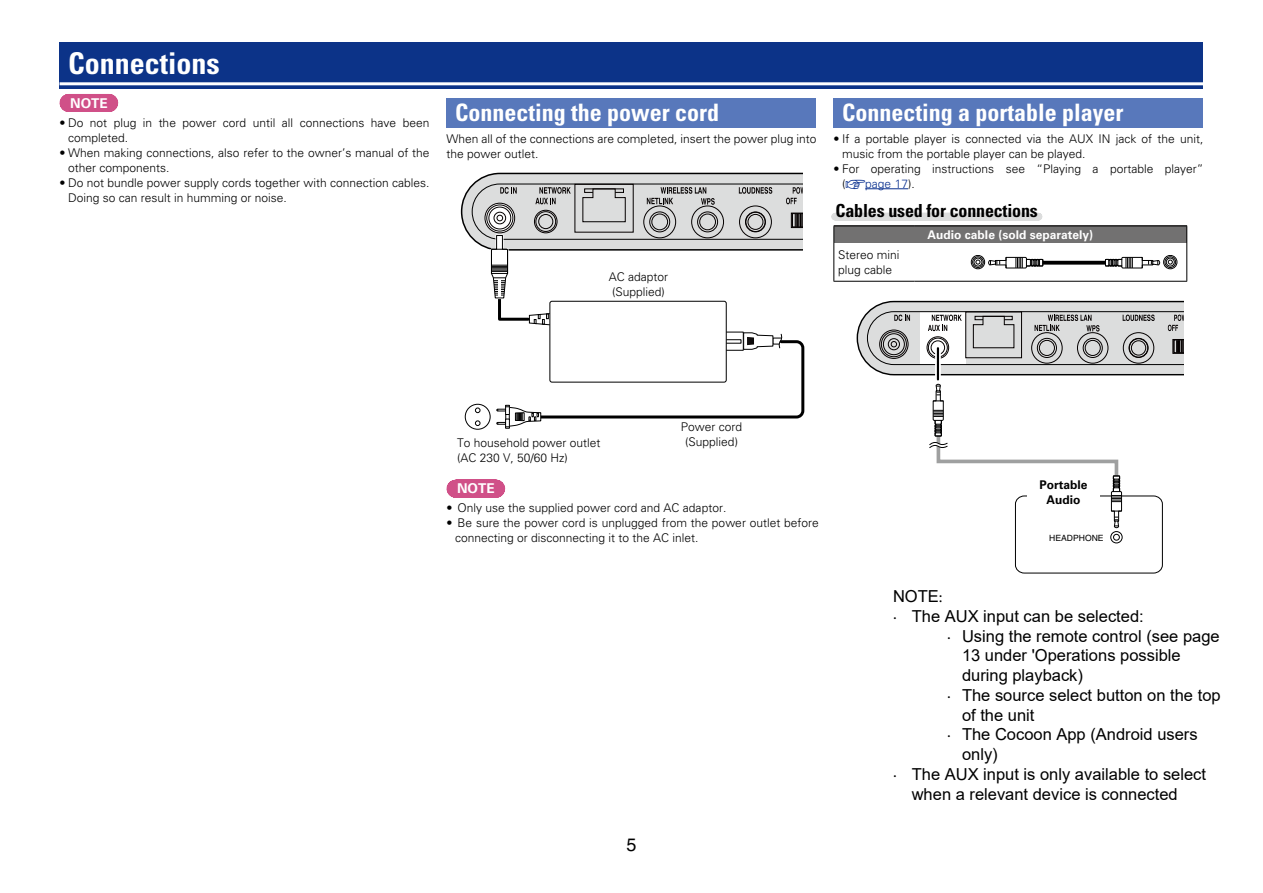
<style>
.page{position:relative;width:1263px;height:893px;background:#fff}
.page>*{position:absolute;margin:0;border:0;box-sizing:border-box;transform-origin:0 0}
.t1{font:700 condensed 30px "Univers LT Std";color:#fff}
.t2{font:700 condensed 24px "Univers LT Std";color:#fff}
.t3{font:700 condensed 18px "Univers LT Std";letter-spacing:-.01em;color:#000}
.t4{font:18px "Helvetica LT Std";color:#000}
.t5{font:16.5px "Arial";color:#000}
.t6{font:700 13.5px "Univers LT Std";color:#fff}
.t7{font:300 12px/15px "Univers LT Std";color:#000}
.t8{font:700 12px "Univers LT Std";color:#fff}
.t9{font:700 12px/15px "Univers LT Std";color:#000;text-align:center}
.t10{font:8.55px "Helvetica LT Std";color:#000}
.s1{font-family:"Marks For Denon";font-weight:400;color:#0b3190}
.s2{color:#0b3190}
.s3{font-family:"Minion Pro"}
</style>
<div class="page">
<svg style="left:69px;top:94px;width:40px;height:18px"></svg>
<div style="left:60px;top:43px;width:1143px;height:46px;background:#0c3388"></div>
<hr style="left:60px;top:82px;width:1143px;height:3px;background:#fff">
<svg style="left:455px;top:480px;width:41px;height:18px"></svg>
<div style="left:446px;top:98px;width:370px;height:30px;background:#5878bb"></div>
<div style="left:465px;top:404px;width:26px;height:26px;border:1px solid #000;border-radius:50%"></div>
<div style="left:505px;top:419px;width:5px;height:10px;border:1px solid #000"></div>
<svg style="left:461px;top:173px;width:344px;height:255px"></svg>
<hr style="left:865px;top:188px;width:43px;height:1px;background:#0b3190">
<svg style="left:835px;top:213px;width:203px;height:7px"></svg>
<div style="left:833px;top:98px;width:370px;height:30px;background:#5878bb"></div>
<div style="left:834px;top:226px;width:353px;height:17px;background:#727171"></div>
<svg style="left:1186px;top:227px;width:1px;height:16px"></svg>
<svg style="left:833px;top:227px;width:1px;height:16px"></svg>
<hr style="left:833px;top:243px;width:1px;height:38px;background:#000">
<hr style="left:1186px;top:243px;width:1px;height:38px;background:#000">
<hr style="left:833px;top:281px;width:82px;height:1px;background:#000">
<hr style="left:915px;top:281px;width:272px;height:1px;background:#000">
<hr style="left:833px;top:226px;width:82px;height:1px;background:#000">
<hr style="left:915px;top:226px;width:272px;height:1px;background:#000">
<div style="left:971px;top:255px;width:14px;height:14px;border:1px solid #000;border-radius:50%"></div>
<div style="left:972px;top:257px;width:11px;height:11px;border:1px solid #000;border-radius:50%"></div>
<div style="left:974px;top:258px;width:8px;height:8px;border:1px solid #000;border-radius:50%"></div>
<svg style="left:976px;top:260px;width:4px;height:4px"></svg>
<div style="left:1163px;top:255px;width:14px;height:14px;border:1px solid #000;border-radius:50%"></div>
<div style="left:1165px;top:257px;width:11px;height:11px;border:1px solid #000;border-radius:50%"></div>
<div style="left:1166px;top:258px;width:8px;height:8px;border:1px solid #000;border-radius:50%"></div>
<svg style="left:1168px;top:260px;width:4px;height:4px"></svg>
<svg style="left:1044px;top:261px;width:60px;height:4px"></svg>
<svg style="left:988px;top:256px;width:56px;height:13px"></svg>
<svg style="left:1104px;top:256px;width:56px;height:13px"></svg>
<svg style="left:857px;top:301px;width:327px;height:74px;background:#bfbfbf"></svg>
<div style="left:965px;top:312px;width:57px;height:46px;border:1px solid #040000"></div>
<div style="left:1015px;top:496px;width:148px;height:77px;border:1px solid #000;border-radius:9px"></div>
<div style="left:935px;top:352px;width:6px;height:27px;background:#e7e7e7"></div>
<div style="left:1110px;top:531px;width:12px;height:12px;border:1px solid #000;border-radius:50%"></div>
<div style="left:1113px;top:534px;width:7px;height:6px;border:1px solid #000;border-radius:50%"></div>
<hr style="left:937px;top:348px;width:2px;height:31px;background:#000">
<svg style="left:929px;top:383px;width:193px;height:146px"></svg>
<div style="left:1027px;top:480px;width:73px;height:28px;background:#fff"></div>
<h1 class="t1" style="left:68px;top:45px;width:153px">Connections</h1>
<p class="t6" style="left:70px;top:95px;width:39px">NOTE</p>
<p class="t7" style="left:68px;top:115px;width:363px;text-indent:-9px">• Do not plug in the power cord until all connections have been completed.</p>
<p class="t7" style="left:68px;top:145px;width:363px;text-indent:-9px">• When making connections, also refer to the owner’s manual of the other components.</p>
<p class="t7" style="left:68px;top:175px;width:363px;text-indent:-9px">• Do not bundle power supply cords together with connection cables.<br>Doing so can result in humming or noise.</p>
<h2 class="t2" style="left:455px;top:98px;width:265px">Connecting the power cord</h2>
<p class="t7" style="left:446px;top:131px;width:371px">When all of the connections are completed, insert the power plug into the power outlet.</p>
<p class="t7" style="left:609px;top:269px;width:61px">AC adaptor (Supplied)</p>
<h2 class="t2" style="left:842px;top:98px;width:283px">Connecting a portable player</h2>
<p class="t7" style="left:842px;top:131px;width:363px;text-indent:-9px">• If a portable player is connected via the AUX IN jack of the unit, music from the portable player can be played.</p>
<p class="t7" style="left:842px;top:161px;width:363px;text-indent:-9px">• For operating instructions see “Playing a portable player” (<span class="s1">v</span><span class="s2">page 17</span>).</p>
<h3 class="t3" style="left:836px;top:200px;width:204px">Cables used for connections</h3>
<p class="t8" style="left:928px;top:228px;width:167px">Audio cable (sold separately)</p>
<p class="t7" style="left:838px;top:247px;width:63px">Stereo mini plug cable</p>
<p class="t7" style="left:681px;top:419px;width:63px">Power cord</p>
<p class="t7" style="left:457px;top:435px;width:145px">To household power outlet</p>
<p class="t7" style="left:685px;top:434px;width:54px">(Supplied)</p>
<p class="t7" style="left:457px;top:450px;width:112px">(AC 230 V, 50/60 Hz)</p>
<p class="t6" style="left:457px;top:481px;width:39px">NOTE</p>
<p class="t7" style="left:446px;top:500px;width:281px">• Only use the supplied power cord and AC adaptor.</p>
<p class="t7" style="left:455px;top:515px;width:365px;text-indent:-9px">• Be sure the power cord is unplugged from the power outlet before connecting or disconnecting it to the AC inlet.</p>
<h3 class="t4" style="left:626px;top:834px;width:12px">5</h3>
<p class="t9" style="left:1039px;top:477px;width:50px">Portable<br>Audio</p>
<p class="t10" style="left:1049px;top:533px;width:56px">HEADPHONE</p>
<h3 class="t5" style="left:893px;top:585px;width:51px">NOTE<span class="s3">:</span></h3>
<h3 class="t5" style="left:893px;top:605px;width:252px"><span class="s3">·</span> The AUX input can be selected:</h3>
<h3 class="t5" style="left:947px;top:624px;width:274px"><span class="s3">·</span> Using the remote control (see page</h3>
<h3 class="t5" style="left:962px;top:644px;width:220px">13 under 'Operations possible</h3>
<h3 class="t5" style="left:962px;top:664px;width:123px">during playback)</h3>
<h3 class="t5" style="left:947px;top:684px;width:275px"><span class="s3">·</span> The source select button on the top</h3>
<h3 class="t5" style="left:962px;top:703px;width:74px">of the unit</h3>
<h3 class="t5" style="left:947px;top:723px;width:252px"><span class="s3">·</span> The Cocoon App (Android users</h3>
<h3 class="t5" style="left:962px;top:743px;width:37px">only)</h3>
<h3 class="t5" style="left:893px;top:763px;width:315px"><span class="s3">·</span> The AUX input is only available to select</h3>
<h3 class="t5" style="left:912px;top:783px;width:267px">when a relevant device is connected</h3>
</div>
